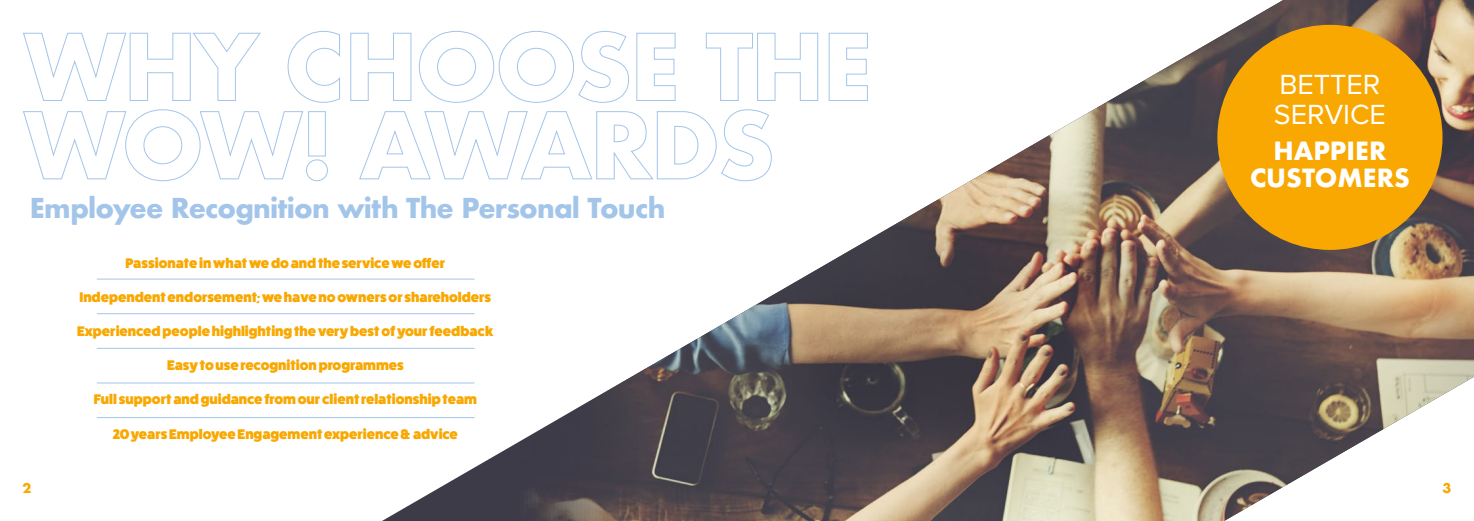
<style>
.page{position:relative;width:1474px;height:521px;background:#fff}
.page>*{position:absolute;margin:0;border:0;box-sizing:border-box;transform-origin:0 0}
.t1{font:28.7px/29.4px "Proxima Nova";color:#fff}
.t2{font:700 26.69px "Futura";letter-spacing:-.03em;color:#a3c5e9}
.t3{font:700 24.41px/26.8px "Futura";color:#fff;text-align:center}
.t4{font:800 14px "Fat Frank";color:#f8a800}
.t5{font:700 13.12px "Futura";color:#f8a800}
</style>
<div class="page">
<svg style="left:382px;top:30px;width:134px;height:491px"></svg>
<img style="left:516px;top:0;width:957px;height:521px">
<svg style="left:23px;top:32px;width:238px;height:69px"></svg>
<svg style="left:287px;top:31px;width:53px;height:72px"></svg>
<svg style="left:350px;top:32px;width:62px;height:69px"></svg>
<svg style="left:418px;top:31px;width:211px;height:72px"></svg>
<svg style="left:636px;top:32px;width:40px;height:69px"></svg>
<svg style="left:705px;top:32px;width:113px;height:69px"></svg>
<svg style="left:828px;top:32px;width:40px;height:69px"></svg>
<svg style="left:23px;top:109px;width:305px;height:73px"></svg>
<svg style="left:359px;top:109px;width:413px;height:73px"></svg>
<div style="left:1217px;top:25px;width:225px;height:225px;background:#f8a800;border-radius:50%"></div>
<hr style="left:97px;top:279px;width:377px;height:1px;background:#a3c5e9">
<hr style="left:97px;top:314px;width:377px;height:1px;background:#a3c5e9">
<hr style="left:97px;top:348px;width:377px;height:1px;background:#a3c5e9">
<hr style="left:97px;top:383px;width:377px;height:1px;background:#a3c5e9">
<hr style="left:97px;top:417px;width:377px;height:1px;background:#a3c5e9">
<h2 class="t2" style="left:30px;top:189px;width:637px">Employee Recognition with The Personal Touch</h2>
<p class="t4" style="left:126px;top:255px;width:321px">Passionate in what we do and the service we offer</p>
<p class="t4" style="left:79px;top:289px;width:413px">Independent endorsement; we have no owners or shareholders</p>
<p class="t4" style="left:77px;top:323px;width:418px">Experienced people highlighting the very best of your feedback</p>
<p class="t4" style="left:167px;top:357px;width:238px">Easy to use recognition programmes</p>
<p class="t4" style="left:94px;top:392px;width:385px">Full support and guidance from our client relationship team</p>
<p class="t4" style="left:113px;top:426px;width:347px">20 years Employee Engagement experience &amp; advice</p>
<h1 class="t1" style="left:1273px;top:71px;width:113px">BETTER<br>SERVICE</h1>
<h3 class="t3" style="left:1249px;top:137px;width:161px">HAPPIER<br>CUSTOMERS</h3>
<p class="t5" style="left:23px;top:479px;width:10px">2</p>
<p class="t5" style="left:1442px;top:479px;width:10px">3</p>
</div>
